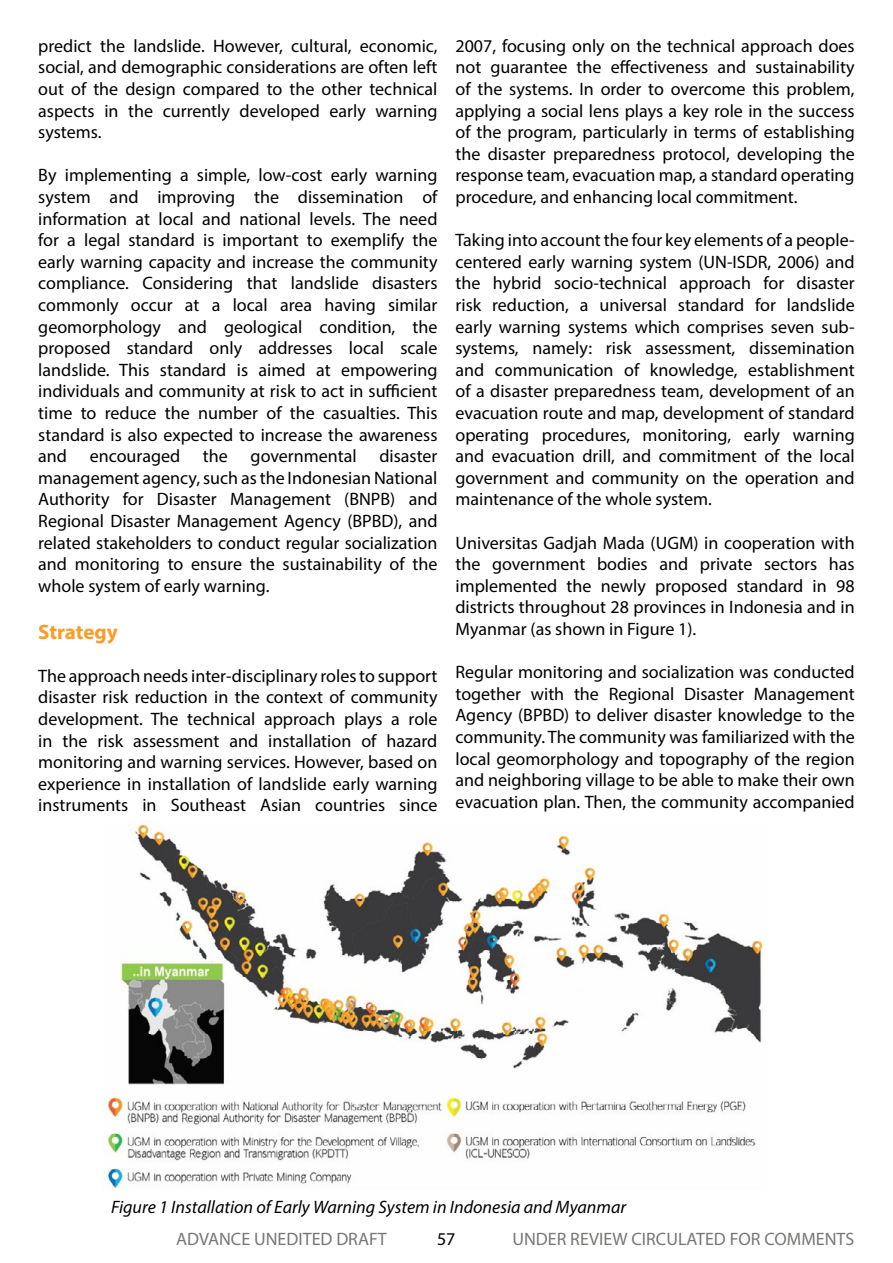
<style>
.page{position:relative;width:893px;height:1263px;background:#fff}
.page>*{position:absolute;margin:0;border:0;box-sizing:border-box;transform-origin:0 0}
.t1{font:700 21px "Myriad Pro";letter-spacing:-.005em;color:#f89d2a}
.t2{font:18px/21.6px "Myriad Pro";color:#000;text-align:justify}
.t3{font:italic 18px "Myriad Pro";color:#000}
.t4{font:18px "Myriad Pro";color:#777776}
</style>
<div class="page">
<img style="left:104px;top:824px;width:660px;height:364px">
<p class="t2" style="left:38px;top:35px;width:401px">predict the landslide. However, cultural, economic, social, and demographic considerations are often left out of the design compared to the other technical aspects in the currently developed early warning systems.</p>
<p class="t2" style="left:38px;top:164px;width:401px">By implementing a simple, low-cost early warning system and improving the dissemination of information at local and national levels. The need for a legal standard is important to exemplify the early warning capacity and increase the community compliance. Considering that landslide disasters commonly occur at a local area having similar geomorphology and geological condition, the proposed standard only addresses local scale landslide. This standard is aimed at empowering individuals and community at risk to act in sufficient time to reduce the number of the casualties. This standard is also expected to increase the awareness and</p>
<p class="t2" style="left:38px;top:445px;width:401px;text-indent:341px">disaster management agency, such as the Indonesian National Authority for Disaster Management (BNPB) and Regional Disaster Management Agency (BPBD), and related stakeholders to conduct regular socialization and monitoring to ensure the sustainability of the whole system of early warning.</p>
<p class="t1" style="left:38px;top:618px;width:81px">Strategy</p>
<p class="t2" style="left:38px;top:665px;width:401px">The approach needs inter-disciplinary roles to support disaster risk reduction in the context of community development. The technical approach plays a role in the risk assessment and installation of hazard monitoring and warning services. However, based on experience in installation of landslide early warning instruments in Southeast Asian countries since</p>
<p class="t2" style="left:90px;top:445px;width:92px">encouraged</p>
<p class="t2" style="left:203px;top:445px;width:26px">the</p>
<p class="t2" style="left:251px;top:445px;width:108px">governmental</p>
<p class="t2" style="left:455px;top:35px;width:401px">2007, focusing only on the technical approach does not guarantee the effectiveness and sustainability of the systems. In order to overcome this problem, applying a social lens plays a key role in the success of the program, particularly in terms of establishing the disaster preparedness protocol, developing the response team, evacuation map, a standard operating procedure, and enhancing local commitment.</p>
<p class="t2" style="left:455px;top:229px;width:401px">Taking into account the four key elements of a people&shy;centered early warning system (UN-ISDR, 2006) and the hybrid socio-technical approach for disaster risk reduction, a universal standard for landslide early warning systems which comprises seven sub&shy;systems, namely: risk assessment, dissemination and communication of knowledge, establishment of a disaster preparedness team, development of an evacuation route and map, development of standard operating procedures, monitoring, early warning and evacuation drill, and commitment of the local government and community on the operation and maintenance of the whole system.</p>
<p class="t2" style="left:455px;top:531px;width:401px">Universitas Gadjah Mada (UGM) in cooperation with the government bodies and private sectors has implemented the newly proposed standard in 98 districts throughout 28 provinces in Indonesia and in Myanmar (as shown in Figure 1).</p>
<p class="t2" style="left:455px;top:661px;width:401px">Regular monitoring and socialization was conducted together with the Regional Disaster Management Agency (BPBD) to deliver disaster knowledge to the community. The community was familiarized with the local geomorphology and topography of the region and neighboring village to be able to make their own evacuation plan. Then, the community accompanied</p>
<p class="t3" style="left:111px;top:1195px;width:516px">Figure 1 Installation of Early Warning System in Indonesia and Myanmar</p>
<p class="t4" style="left:176px;top:1227px;width:212px">ADVANCE UNEDITED DRAFT</p>
<p class="t2" style="left:437px;top:1227px;width:20px">57</p>
<p class="t4" style="left:512px;top:1227px;width:343px">UNDER REVIEW CIRCULATED FOR COMMENTS</p>
</div>
